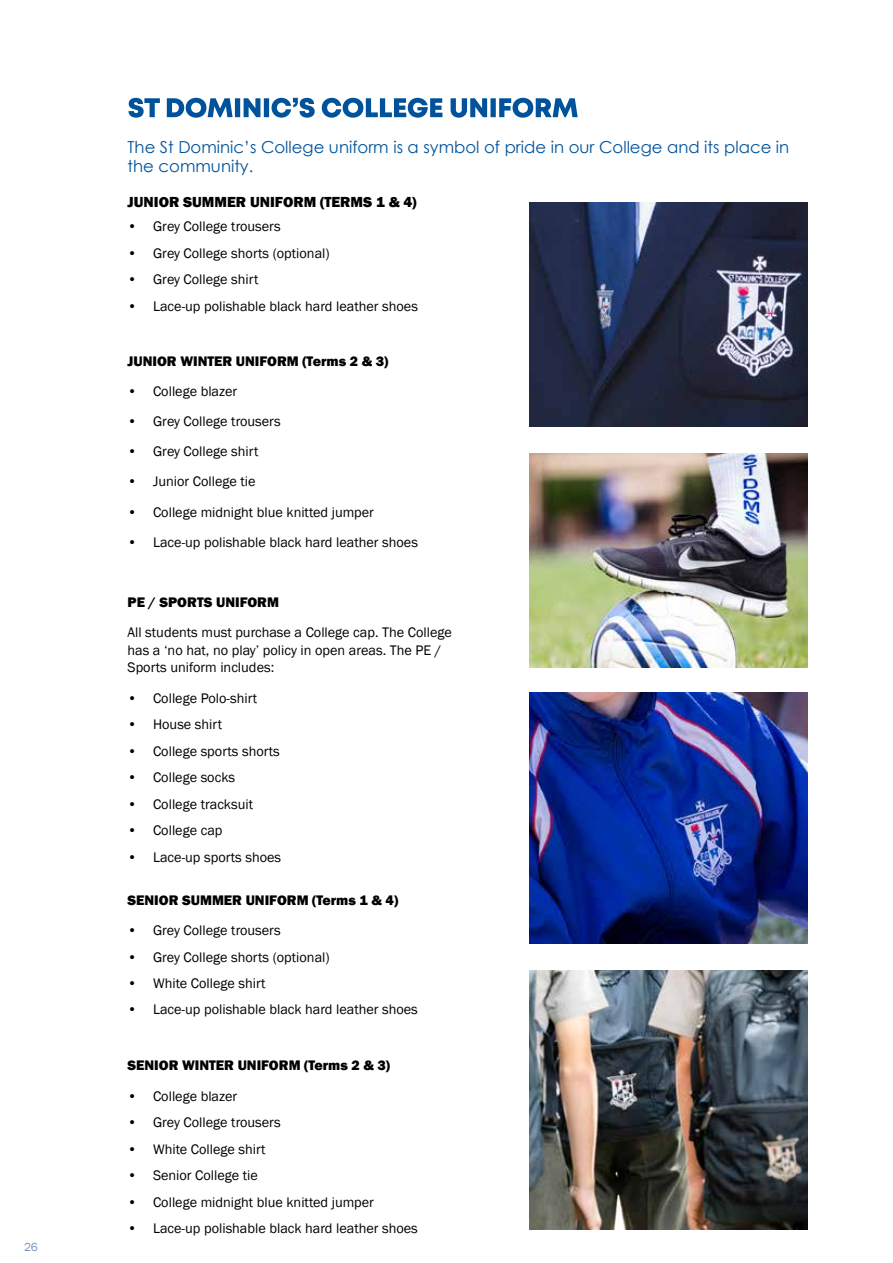
<style>
.page{position:relative;width:893px;height:1263px;background:#fff}
.page>*{position:absolute;margin:0;border:0;box-sizing:border-box;transform-origin:0 0}
.t1{font:16.5px/19.8px "Century Gothic";color:#00539b}
.t2{font:800 15px "Franklin Gothic";color:#000}
.t3{font:14.25px/17.2px "Franklin Gothic";color:#000}
.t4{font:800 14.25px "Franklin Gothic";color:#000}
.t5{font:12px "Franklin Gothic";color:#7b91c3}
</style>
<div class="page">
<svg style="left:128px;top:98px;width:450px;height:20px"></svg>
<img style="left:529px;top:203px;width:279px;height:224px">
<img style="left:529px;top:692px;width:279px;height:252px">
<img style="left:529px;top:453px;width:279px;height:215px">
<img style="left:529px;top:971px;width:279px;height:258px">
<p class="t5" style="left:24px;top:1240px;width:15px">26</p>
<p class="t1" style="left:128px;top:136px;width:663px">The St Dominic’s College uniform is a symbol of pride in our College and its place in the community.</p>
<p class="t2" style="left:128px;top:192px;width:291px">JUNIOR SUMMER UNIFORM (TERMS 1 &amp; 4)</p>
<p class="t3" style="left:128px;top:218px;width:155px">• Grey College trousers</p>
<p class="t3" style="left:128px;top:245px;width:204px">• Grey College shorts (optional)</p>
<p class="t3" style="left:128px;top:271px;width:132px">• Grey College shirt</p>
<p class="t3" style="left:128px;top:298px;width:292px">• Lace-up polishable black hard leather shoes</p>
<p class="t4" style="left:128px;top:352px;width:262px">JUNIOR WINTER UNIFORM (Terms 2 &amp; 3)</p>
<p class="t3" style="left:128px;top:383px;width:111px">• College blazer</p>
<p class="t3" style="left:128px;top:413px;width:155px">• Grey College trousers</p>
<p class="t3" style="left:128px;top:443px;width:132px">• Grey College shirt</p>
<p class="t3" style="left:128px;top:473px;width:129px">• Junior College tie</p>
<p class="t3" style="left:128px;top:504px;width:248px">• College midnight blue knitted jumper</p>
<p class="t3" style="left:128px;top:534px;width:292px">• Lace-up polishable black hard leather shoes</p>
<p class="t4" style="left:128px;top:593px;width:153px">PE / SPORTS UNIFORM</p>
<p class="t3" style="left:128px;top:624px;width:326px">All students must purchase a College cap. The College has a ‘no hat, no play’ policy in open areas. The PE /<br>Sports uniform includes:</p>
<p class="t3" style="left:128px;top:689px;width:131px">• College Polo-shirt</p>
<p class="t3" style="left:128px;top:716px;width:96px">• House shirt</p>
<p class="t3" style="left:128px;top:742px;width:154px">• College sports shorts</p>
<p class="t3" style="left:128px;top:769px;width:109px">• College socks</p>
<p class="t3" style="left:128px;top:795px;width:127px">• College tracksuit</p>
<p class="t3" style="left:128px;top:822px;width:96px">• College cap</p>
<p class="t3" style="left:128px;top:848px;width:155px">• Lace-up sports shoes</p>
<p class="t4" style="left:128px;top:890px;width:272px">SENIOR SUMMER UNIFORM (Terms 1 &amp; 4)</p>
<p class="t3" style="left:128px;top:922px;width:155px">• Grey College trousers</p>
<p class="t3" style="left:128px;top:949px;width:204px">• Grey College shorts (optional)</p>
<p class="t3" style="left:128px;top:975px;width:139px">• White College shirt</p>
<p class="t3" style="left:128px;top:1001px;width:292px">• Lace-up polishable black hard leather shoes</p>
<p class="t4" style="left:128px;top:1056px;width:264px">SENIOR WINTER UNIFORM (Terms 2 &amp; 3)</p>
<p class="t3" style="left:128px;top:1087px;width:111px">• College blazer</p>
<p class="t3" style="left:128px;top:1114px;width:155px">• Grey College trousers</p>
<p class="t3" style="left:128px;top:1140px;width:139px">• White College shirt</p>
<p class="t3" style="left:128px;top:1167px;width:132px">• Senior College tie</p>
<p class="t3" style="left:128px;top:1193px;width:248px">• College midnight blue knitted jumper</p>
<p class="t3" style="left:128px;top:1220px;width:292px">• Lace-up polishable black hard leather shoes</p>
</div>
